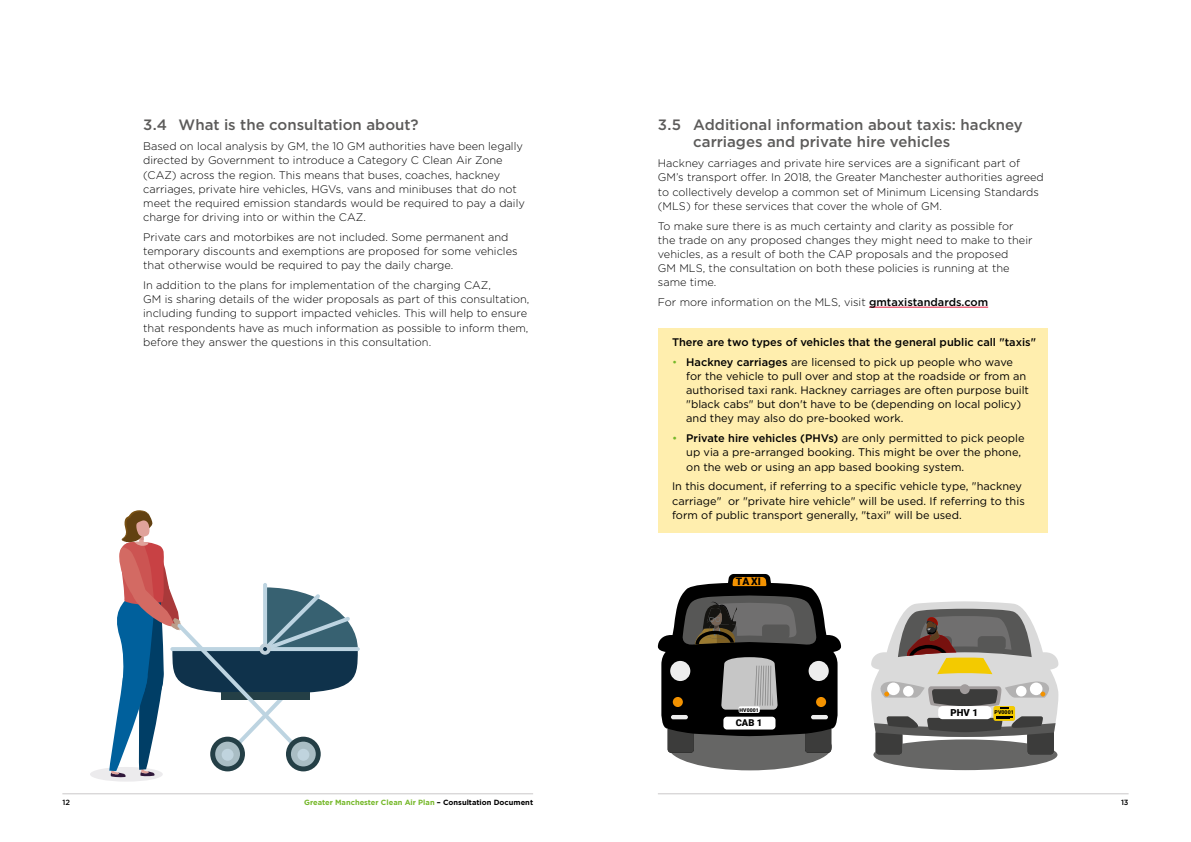
<style>
.page{position:relative;width:1191px;height:842px;background:#fff}
.page>*{position:absolute;margin:0;border:0;box-sizing:border-box;transform-origin:0 0}
.t1{font:500 15px/17px "Gotham HTF";letter-spacing:-.005em;color:#5c5b5a}
.t2{font:300 11px/14.2px "Gotham HTF";color:#000}
.t3{font:11px/14.2px "Gotham HTF";color:#000}
.t4{font:500 11px "Gotham HTF";color:#000}
.t5{font:900 10.3px "Roboto";color:#000}
.t6{font:900 9.6px "Roboto";color:#000}
.t7{font:900 9.4px "Roboto";color:#000}
.t8{font:700 7.5px "Gotham HTF";color:#76b82a}
.t9{font:500 7.5px "Gotham HTF";color:#000}
.t10{font:900 5.2px "Roboto";color:#000}
.t11{font:900 5.1px "Roboto";color:#000}
.s1{font-weight:500}
.s2{font-weight:300;color:#76b82a}
.s3{color:#76b82a}
.s4{color:#000}
</style>
<div class="page">
<div style="left:658px;top:329px;width:389px;height:204px;background:#ffeeae"></div>
<hr style="left:869px;top:307px;width:119px;height:1px;background:#e62244">
<div style="left:873px;top:739px;width:184px;height:31px;background:#666665;border-radius:50%"></div>
<svg style="left:871px;top:601px;width:187px;height:154px"></svg>
<div style="left:668px;top:723px;width:163px;height:47px;background:#666665;border-radius:50%"></div>
<svg style="left:658px;top:574px;width:183px;height:179px"></svg>
<div style="left:90px;top:767px;width:73px;height:15px;background:#ecebed;border-radius:50%"></div>
<hr style="left:170px;top:647px;width:190px;height:4px;background:#c8dbe6;border-radius:2px">
<svg style="left:109px;top:510px;width:249px;height:268px"></svg>
<div style="left:297px;top:749px;width:12px;height:12px;background:#c0d4de;border-radius:50%"></div>
<hr style="left:62px;top:793px;width:471px;height:1px;background:#cac8c9">
<hr style="left:658px;top:793px;width:470px;height:1px;background:#cac8c9">
<h1 class="t1" style="left:143px;top:116px;width:277px">3.4 What is the consultation about?</h1>
<p class="t2" style="left:143px;top:139px;width:383px">Based on local analysis by GM, the 10 GM authorities have been legally directed by Government to introduce a Category C Clean Air Zone (CAZ) across the region. This means that buses, coaches, hackney carriages, private hire vehicles, HGVs, vans and minibuses that do not meet the required emission standards would be required to pay a daily charge for driving into or within the CAZ.</p>
<p class="t2" style="left:143px;top:230px;width:376px">Private cars and motorbikes are not included. Some permanent and temporary discounts and exemptions are proposed for some vehicles that otherwise would be required to pay the daily charge.</p>
<p class="t2" style="left:143px;top:278px;width:388px">In addition to the plans for implementation of the charging CAZ,<br>GM is sharing details of the wider proposals as part of this consultation, including funding to support impacted vehicles. This will help to ensure that respondents have as much information as possible to inform them, before they answer the questions in this consultation.</p>
<h1 class="t1" style="left:693px;top:116px;width:331px;text-indent:-35px">3.5 Additional information about taxis: hackney carriages and private hire vehicles</h1>
<p class="t2" style="left:658px;top:156px;width:387px">Hackney carriages and private hire services are a significant part of GM’s transport offer. In 2018, the Greater Manchester authorities agreed to collectively develop a common set of Minimum Licensing Standards (MLS) for these services that cover the whole of GM.</p>
<p class="t2" style="left:658px;top:218px;width:376px">To make sure there is as much certainty and clarity as possible for the trade on any proposed changes they might need to make to their vehicles, as a result of both the CAP proposals and the proposed<br>GM MLS, the consultation on both these policies is running at the same time.</p>
<p class="t2" style="left:658px;top:295px;width:332px">For more information on the MLS, visit <span class="s1">gmtaxistandards.com</span></p>
<p class="t4" style="left:672px;top:336px;width:365px">There are two types of vehicles that the general public call "taxis"</p>
<p class="t3" style="left:686px;top:354px;width:344px;text-indent:-14px"><span class="s2">•</span> <span class="s1">Hackney carriages</span> are licensed to pick up people who wave for the vehicle to pull over and stop at the roadside or from an authorised taxi rank. Hackney carriages are often purpose built "black cabs" but don't have to be (depending on local policy) and they may also do pre-booked work.</p>
<p class="t3" style="left:686px;top:431px;width:340px;text-indent:-14px"><span class="s3">•</span> <span class="s1">Private hire vehicles (PHVs)</span> are only permitted to pick people up via a pre-arranged booking. This might be over the phone, on the web or using an app based booking system.</p>
<p class="t3" style="left:672px;top:479px;width:354px">In this document, if referring to a specific vehicle type, "hackney carriage" or "private hire vehicle" will be used. If referring to this form of public transport generally, "taxi" will be used.</p>
<p class="t5" style="left:736px;top:574px;width:26px">TA XI</p>
<p class="t11" style="left:739px;top:706px;width:21px">HV0001</p>
<p class="t7" style="left:735px;top:716px;width:28px">CAB 1</p>
<p class="t6" style="left:950px;top:706px;width:29px">PHV 1</p>
<p class="t10" style="left:994px;top:709px;width:21px">PV0001</p>
<p class="t9" style="left:62px;top:798px;width:9px">12</p>
<p class="t8" style="left:304px;top:798px;width:230px">Greater Manchester Clean Air Plan <span class="s4">– Consultation Document</span></p>
<p class="t9" style="left:1121px;top:798px;width:9px">13</p>
</div>
